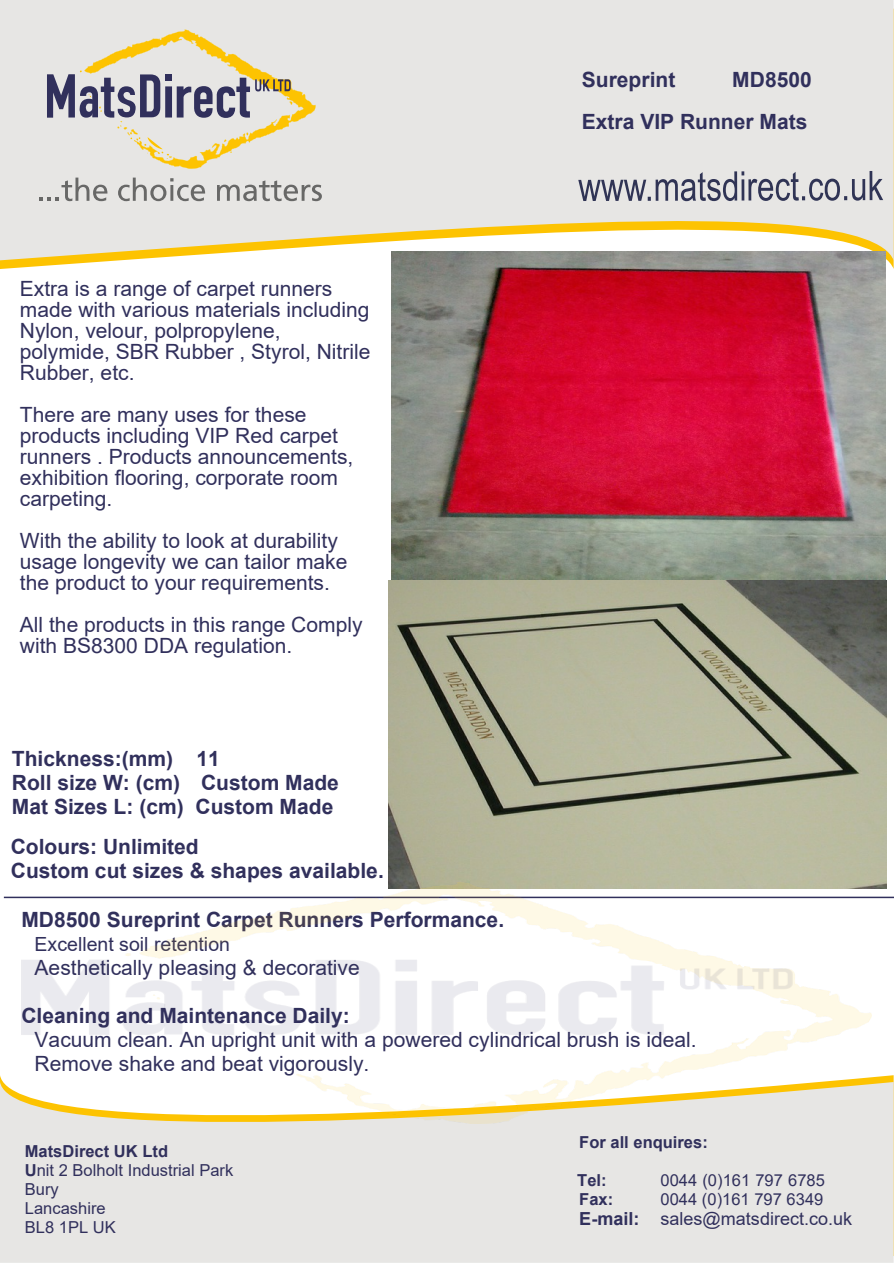
<style>
.page{position:relative;width:894px;height:1263px;background:#fff}
.page>*{position:absolute;margin:0;border:0;box-sizing:border-box;transform-origin:0 0}
.t1{font:21px/21px "Arial";color:#31305c}
.t2{font:700 21px/24.2px "Arial";color:#31305c}
.t3{font:19.5px "Arial";color:#31305c}
.t4{font:18px "Arial";color:#31305c}
.t5{font:16.5px/18.9px "Arial";color:#31305c}
.t6{font:700 16.5px "Arial";color:#31305c}
.s1{font-weight:700}
</style>
<div class="page">
<svg style="left:0;top:0;width:893px;height:260px;background:#e9e5dc"></svg>
<svg style="left:39px;top:178px;width:68px;height:23px;background:#c7c7c5"></svg>
<svg style="left:118px;top:178px;width:87px;height:23px;background:#c2c1bf"></svg>
<svg style="left:217px;top:180px;width:105px;height:21px;background:#bdbcba"></svg>
<svg style="left:47px;top:29px;width:269px;height:140px;background:#d4cdbd"></svg>
<div style="left:0;top:1082px;width:893px;height:181px;background:#e7e6e4"></div>
<hr style="left:4px;top:897px;width:889px;height:1px;background:#31305c">
<svg style="left:578px;top:171px;width:304px;height:30px;background:#b3b3bb"></svg>
<img style="left:389px;top:581px;width:496px;height:307px">
<img style="left:391px;top:252px;width:493px;height:327px">
<img style="left:21px;top:882px;width:850px;height:241px">
<p class="t1" style="left:20px;top:281px;width:352px">Extra is a range of carpet runners made with various materials including<br>Nylon, velour, polpropylene, polymide, SBR Rubber , Styrol, Nitrile<br>Rubber, etc.</p>
<p class="t1" style="left:20px;top:407px;width:335px">There are many uses for these products including VIP Red carpet runners . Products announcements, exhibition flooring, corporate room carpeting.</p>
<p class="t1" style="left:20px;top:533px;width:329px">With the ability to look at durability usage longevity we can tailor make the product to your requirements.</p>
<p class="t1" style="left:20px;top:617px;width:344px">All the products in this range Comply with BS8300 DDA regulation.</p>
<p class="t2" style="left:12px;top:748px;width:328px">Thickness:(mm) 11<br>Roll size W: (cm) Custom Made<br>Mat Sizes L: (cm) Custom Made</p>
<p class="t2" style="left:11px;top:836px;width:374px">Colours: Unlimited<br>Custom cut sizes &amp; shapes available.</p>
<p class="t2" style="left:581px;top:70px;width:95px">Sureprint</p>
<p class="t2" style="left:581px;top:61px;width:231px;line-height:42px;text-align:right">MD8500<br>Extra VIP Runner Mats</p>
<p class="t2" style="left:21px;top:909px;width:484px">MD8500 Sureprint Carpet Runners Performance.</p>
<p class="t3" style="left:35px;top:937px;width:197px">Excellent soil retention</p>
<p class="t1" style="left:35px;top:959px;width:326px">Aesthetically pleasing &amp; decorative</p>
<p class="t2" style="left:21px;top:1006px;width:330px">Cleaning and Maintenance Daily:</p>
<p class="t1" style="left:35px;top:1030px;width:663px;line-height:24.2px">Vacuum clean. An upright unit with a powered cylindrical brush is ideal.<br>Remove shake and beat vigorously.</p>
<p class="t5" style="left:25px;top:1144px;width:210px"><span class="s1">MatsDirect UK Ltd<br>U</span>nit 2 Bolholt Industrial Park<br>Bury<br>Lancashire<br>BL8 1PL UK</p>
<p class="t6" style="left:579px;top:1136px;width:130px">For all enquires:</p>
<p class="t6" style="left:577px;top:1174px;width:31px">Tel:</p>
<p class="t5" style="left:660px;top:1172px;width:166px">0044 (0)161 797 6785</p>
<p class="t6" style="left:579px;top:1193px;width:35px">Fax:</p>
<p class="t5" style="left:660px;top:1191px;width:164px">0044 (0)161 797 6349</p>
<p class="t4" style="left:579px;top:1212px;width:274px"><span class="s1">E-mail:</span> sales@matsdirect.co.uk</p>
</div>
